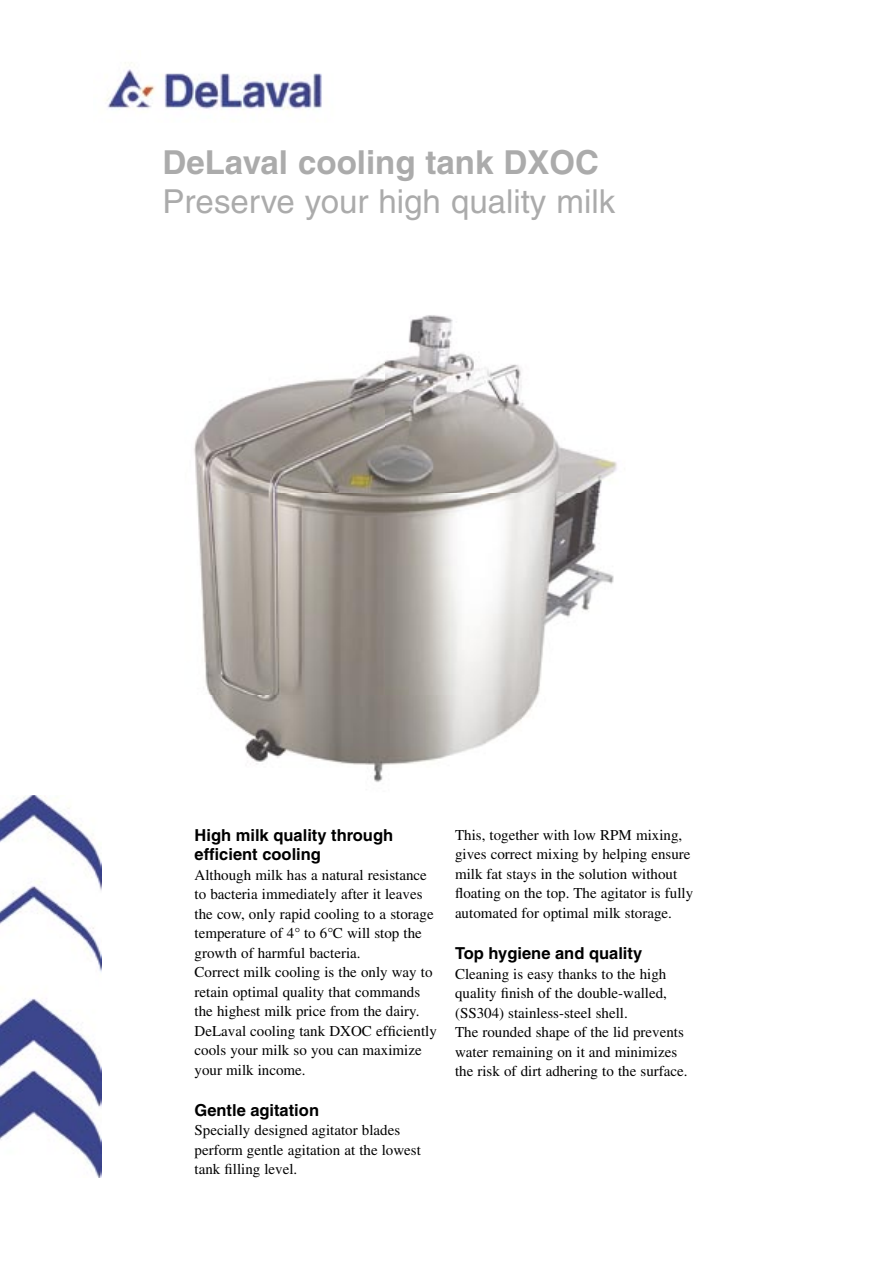
<style>
.page{position:relative;width:893px;height:1263px;background:#fff}
.page>*{position:absolute;margin:0;border:0;box-sizing:border-box;transform-origin:0 0}
.t1{font:33px "Helvetica";color:#ababab}
.t2{font:700 33px "Helvetica";color:#ababab}
.t3{font:700 16.5px/19.5px "Helvetica";color:#000}
.t4{font:15px/19.5px "Times";color:#000}
</style>
<div class="page">
<img style="left:105px;top:62px;width:217px;height:48px">
<img style="left:0;top:795px;width:102px;height:382px">
<img style="left:194px;top:315px;width:423px;height:467px">
<h1 class="t2" style="left:163px;top:143px;width:438px">DeLaval cooling tank DXOC</h1>
<h1 class="t1" style="left:163px;top:183px;width:454px">Preserve your high quality milk</h1>
<p class="t3" style="left:195px;top:825px;width:200px">High milk quality through efficient cooling</p>
<p class="t4" style="left:195px;top:865px;width:244px">Although milk has a natural resistance to bacteria immediately after it leaves the cow, only rapid cooling to a storage temperature of 4° to 6°C will stop the growth of harmful bacteria.<br>Correct milk cooling is the only way to retain optimal quality that commands the highest milk price from the dairy.<br>DeLaval cooling tank DXOC efficiently cools your milk so you can maximize your milk income.</p>
<p class="t3" style="left:195px;top:1100px;width:126px">Gentle agitation</p>
<p class="t4" style="left:195px;top:1120px;width:228px">Specially designed agitator blades perform gentle agitation at the lowest tank filling level.</p>
<p class="t4" style="left:455px;top:825px;width:240px">This, together with low RPM mixing, gives correct mixing by helping ensure milk fat stays in the solution without floating on the top. The agitator is fully automated for optimal milk storage.</p>
<p class="t3" style="left:455px;top:943px;width:189px">Top hygiene and quality</p>
<p class="t4" style="left:455px;top:964px;width:234px">Cleaning is easy thanks to the high quality finish of the double-walled, (SS304) stainless-steel shell.<br>The rounded shape of the lid prevents water remaining on it and minimizes the risk of dirt adhering to the surface.</p>
</div>
